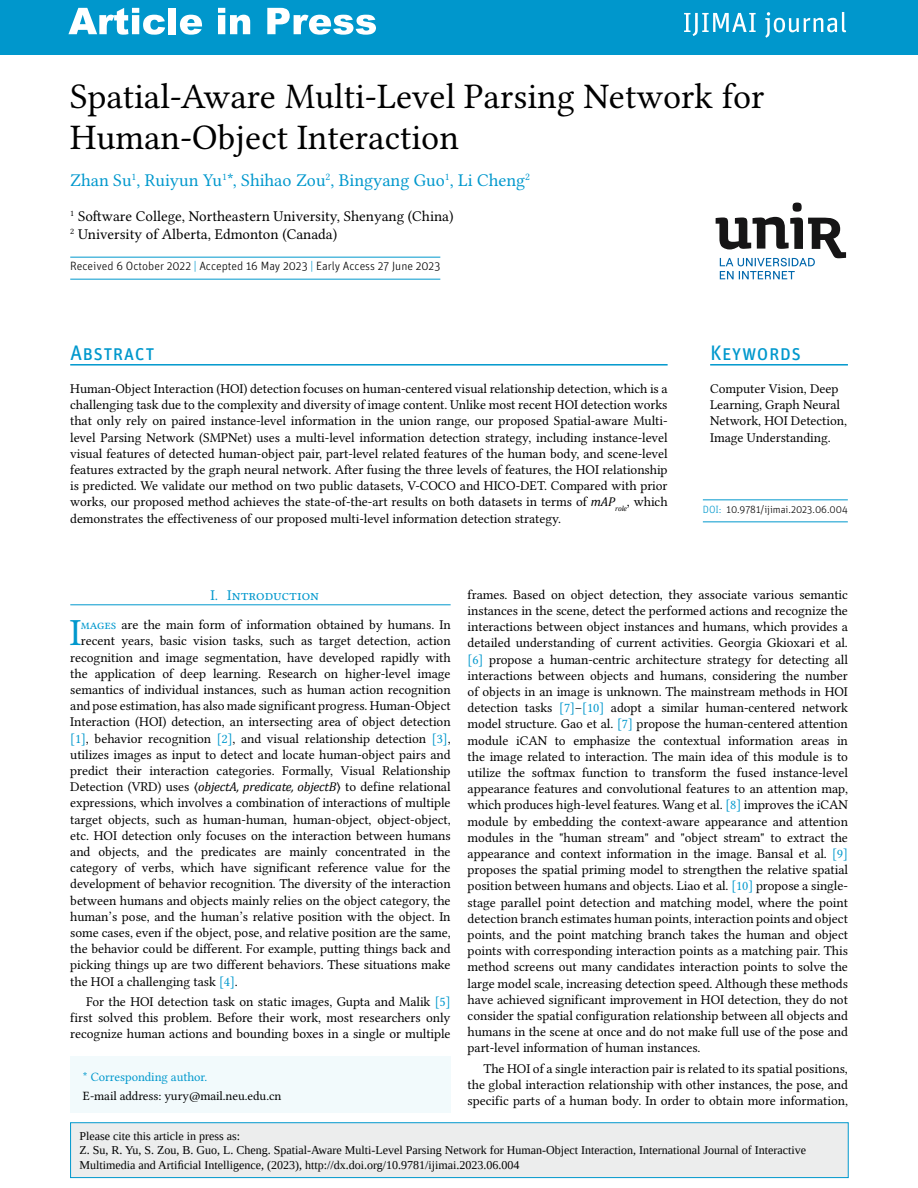
<style>
.page{position:relative;width:918px;height:1188px;background:#fff}
.page>*{position:absolute;margin:0;border:0;box-sizing:border-box;transform-origin:0 0}
.t1{font:38.55px "Libertinus Serif";color:#0098cd}
.t2{font:36px/41.4px "Libertinus Serif";color:#000}
.t3{font:21px "Unit OT";letter-spacing:-.005em;color:#0098cd}
.t4{font:18px "Libertinus Serif";color:#0098cd}
.t5{font:15px/18px "Libertinus Serif";color:#000}
.t6{font:15px "Libertinus Serif";color:#0098cd}
.t7{font:13.5px/16.2px "Libertinus Serif";letter-spacing:.005em;color:#000;text-align:justify}
.t8{font:13.5px "Libertinus Serif";letter-spacing:.055em;color:#000}
.t9{font:13.5px "Libertinus Serif";letter-spacing:.06em;color:#000}
.t10{font:12.75px "Libertinus Serif";color:#000}
.t11{font:12.75px "Libertinus Serif";color:#0098cd}
.t12{font:12px/14.4px "Liberation Serif";color:#000}
.t13{font:300 12px "Unit OT";color:#000}
.t14{font:300 10.5px "Unit OT";color:#000}
.s1{color:#0098cd}
.s2{font-family:"Cambria";font-style:italic;font-size:12.75px}
.s3{font-family:"Cambria Math";font-size:12.75px}
</style>
<div class="page">
<div style="left:0;top:0;width:918px;height:55px;background:#0097cc"></div>
<svg style="left:68px;top:8px;width:97px;height:27px"></svg>
<div style="left:169px;top:8px;width:7px;height:26px;background:#fff"></div>
<svg style="left:180px;top:15px;width:22px;height:20px"></svg>
<svg style="left:218px;top:8px;width:32px;height:26px"></svg>
<svg style="left:267px;top:8px;width:109px;height:27px"></svg>
<svg style="left:684px;top:13px;width:72px;height:23px"></svg>
<svg style="left:765px;top:12px;width:81px;height:26px"></svg>
<div style="left:70px;top:1057px;width:381px;height:56px;background:#f2fafc"></div>
<div style="left:71px;top:1123px;width:777px;height:55px;background:#eceded"></div>
<div style="left:70px;top:1122px;width:779px;height:56px;border:1px solid #0098cd"></div>
<svg style="left:716px;top:203px;width:130px;height:76px"></svg>
<hr style="left:710px;top:364px;width:138px;height:2px;background:#0098cd">
<hr style="left:70px;top:364px;width:598px;height:2px;background:#0098cd">
<hr style="left:703px;top:499px;width:145px;height:1px;background:#0098cd">
<hr style="left:703px;top:521px;width:145px;height:1px;background:#0098cd">
<hr style="left:70px;top:257px;width:370px;height:1px;background:#0098cd">
<hr style="left:70px;top:279px;width:370px;height:1px;background:#0098cd">
<hr style="left:70px;top:604px;width:381px;height:1px;background:#0098cd">
<h2 class="t2" style="left:70px;top:75px;width:696px">Spatial-Aware Multi-Level Parsing Network for<br>Human-Object Interaction</h2>
<h3 class="t4" style="left:70px;top:169px;width:461px">Zhan Su<sup>1</sup>, Ruiyun Yu<sup>1</sup>*, Shihao Zou<sup>2</sup>, Bingyang Guo<sup>1</sup>, Li Cheng<sup>2</sup></h3>
<p class="t5" style="left:70px;top:207px;width:385px"><sup>1</sup> Software College, Northeastern University, Shenyang (China)<br><sup>2</sup> University of Alberta, Edmonton (Canada)</p>
<p class="t13" style="left:70px;top:259px;width:372px">Received 6 October 2022 <span class="s1">|</span> Accepted 16 May 2023 <span class="s1">|</span> Early Access 27 June 2023</p>
<h3 class="t3" style="left:70px;top:339px;width:86px">Abstract</h3>
<p class="t7" style="left:70px;top:380px;width:599px">Human-Object Interaction (HOI) detection focuses on human-centered visual relationship detection, which is a challenging task due to the complexity and diversity of image content. Unlike most recent HOI detection works that only rely on paired instance-level information in the union range, our proposed Spatial-aware Multi&shy;level Parsing Network (SMPNet) uses a multi-level information detection strategy, including instance-level visual features of detected human-object pair, part-level related features of the human body, and scene-level features extracted by the graph neural network. After fusing the three levels of features, the HOI relationship is predicted. We validate our method on two public datasets, V-COCO and HICO-DET. Compared with prior works, our proposed method achieves the state-of-the-art results on both datasets in terms of <span class="s2">mAP</span><sub>role</sub>, which demonstrates the effectiveness of our proposed multi-level information detection strategy.</p>
<h3 class="t3" style="left:710px;top:339px;width:93px">Keywords</h3>
<p class="t7" style="left:710px;top:380px;width:138px;text-align:left">Computer Vision, Deep<br>Learning, Graph Neural<br>Network, HOI Detection,<br>Image Understanding.</p>
<p class="t14" style="left:703px;top:503px;width:146px"><span class="s1">DOI:</span> 10.9781/ijimai.2023.06.004</p>
<p class="t7" style="left:468px;top:586px;width:382px">frames. Based on object detection, they associate various semantic instances in the scene, detect the performed actions and recognize the interactions between object instances and humans, which provides a detailed understanding of current activities. Georgia Gkioxari et al. <span class="s1">[6]</span> propose a human-centric architecture strategy for detecting all interactions between objects and humans, considering the number of objects in an image is unknown. The mainstream methods in HOI detection tasks <span class="s1">[7]</span>–<span class="s1">[10]</span> adopt a similar human-centered network model structure. Gao et al. <span class="s1">[7]</span> propose the human-centered attention module iCAN to emphasize the contextual information areas in the image related to interaction. The main idea of this module is to utilize the softmax function to transform the fused instance-level appearance features and convolutional features to an attention map, which produces high-level features. Wang et al. <span class="s1">[8]</span> improves the iCAN module by embedding the context-aware appearance and attention modules in the "human stream" and "object stream" to extract the appearance and context information in the image. Bansal et al. <span class="s1">[9] </span>proposes the spatial priming model to strengthen the relative spatial position between humans and objects. Liao et al. <span class="s1">[10]</span> propose a single&shy;stage parallel point detection and matching model, where the point detection branch estimates human points, interaction points and object points, and the point matching branch takes the human and object points with corresponding interaction points as a matching pair. This method screens out many candidates interaction points to solve the large model scale, increasing detection speed. Although these methods have achieved significant improvement in HOI detection, they do not consider the spatial configuration relationship between all objects and humans in the scene at once and do not make full use of the pose and part-level information of human instances.</p>
<p class="t7" style="left:468px;top:1060px;width:382px;text-indent:16px">The HOI of a single interaction pair is related to its spatial positions, the global interaction relationship with other instances, the pose, and specific parts of a human body. In order to obtain more information,</p>
<p class="t6" style="left:211px;top:586px;width:110px">I. Introduction</p>
<h1 class="t1" style="left:70px;top:610px;width:13px">I</h1>
<p class="t7" style="left:81px;top:617px;width:371px"><span class="s1">mages</span> are the main form of information obtained by humans. In</p>
<p class="t7" style="left:81px;top:633px;width:371px">recent years, basic vision tasks, such as target detection, action</p>
<p class="t7" style="left:70px;top:649px;width:382px">recognition and image segmentation, have developed rapidly with</p>
<p class="t7" style="left:70px;top:665px;width:382px">the application of deep learning. Research on higher-level image</p>
<p class="t7" style="left:70px;top:681px;width:382px">semantics of individual instances, such as human action recognition</p>
<p class="t8" style="left:70px;top:698px;width:382px">and pose estimation, has also made significant progress. Human-Object</p>
<p class="t7" style="left:70px;top:714px;width:382px">Interaction (HOI) detection, an intersecting area of object detection</p>
<p class="t7" style="left:70px;top:730px;width:382px"><span class="s1">[1]</span>, behavior recognition <span class="s1">[2]</span>, and visual relationship detection <span class="s1">[3]</span>,</p>
<p class="t8" style="left:70px;top:746px;width:382px">utilizes images as input to detect and locate human-object pairs and</p>
<p class="t7" style="left:70px;top:762px;width:381px">predict their interaction categories. Formally, Visual Relationship</p>
<p class="t7" style="left:70px;top:779px;width:382px">Detection (VRD) uses <span class="s3">⟨</span><span class="s2">objectA, predicate, objectB</span><span class="s3">⟩</span> to define relational</p>
<p class="t7" style="left:70px;top:795px;width:382px">expressions, which involves a combination of interactions of multiple</p>
<p class="t7" style="left:70px;top:811px;width:382px">target objects, such as human-human, human-object, object-object,</p>
<p class="t7" style="left:70px;top:827px;width:382px">etc. HOI detection only focuses on the interaction between humans</p>
<p class="t7" style="left:70px;top:843px;width:382px">and objects, and the predicates are mainly concentrated in the</p>
<p class="t7" style="left:70px;top:860px;width:382px">category of verbs, which have significant reference value for the</p>
<p class="t7" style="left:70px;top:876px;width:382px">development of behavior recognition. The diversity of the interaction</p>
<p class="t7" style="left:70px;top:892px;width:382px">between humans and objects mainly relies on the object category, the</p>
<p class="t9" style="left:70px;top:908px;width:382px">human’s pose, and the human’s relative position with the object. In</p>
<p class="t9" style="left:70px;top:924px;width:382px">some cases, even if the object, pose, and relative position are the same,</p>
<p class="t7" style="left:70px;top:941px;width:382px">the behavior could be different. For example, putting things back and</p>
<p class="t7" style="left:70px;top:957px;width:382px">picking things up are two different behaviors. These situations make</p>
<p class="t7" style="left:70px;top:973px;width:169px">the HOI a challenging task <span class="s1">[4]</span>.</p>
<p class="t7" style="left:70px;top:993px;width:382px;text-indent:16px">For the HOI detection task on static images, Gupta and Malik <span class="s1">[5] </span>first solved this problem. Before their work, most researchers only recognize human actions and bounding boxes in a single or multiple</p>
<p class="t11" style="left:83px;top:1069px;width:126px">* Corresponding author.</p>
<p class="t10" style="left:83px;top:1088px;width:200px">E-mail address: yury@mail.neu.edu.cn</p>
<p class="t12" style="left:79px;top:1129px;width:728px">Please cite this article in press as:<br>Z. Su, R. Yu, S. Zou, B. Guo, L. Cheng. Spatial-Aware Multi-Level Parsing Network for Human-Object Interaction, International Journal of Interactive<br>Multimedia and Artificial Intelligence, (2023), http://dx.doi.org/10.9781/ijimai.2023.06.004</p>
</div>
